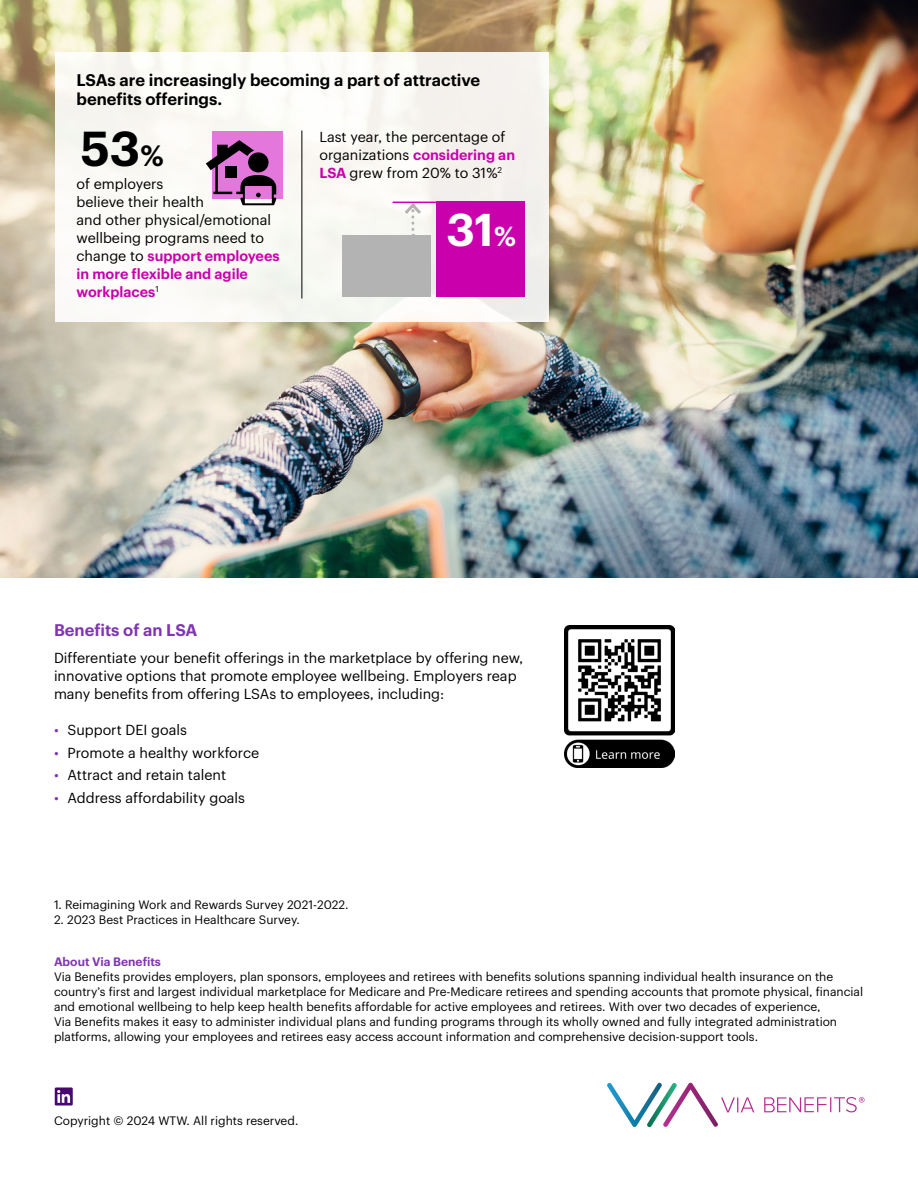
<style>
.page{position:relative;width:918px;height:1188px;background:#fff}
.page>*{position:absolute;margin:0;border:0;box-sizing:border-box;transform-origin:0 0}
.Body_9_5_12{font:600 48px "Graphik";color:#000}
.Body_9_5_12-2{font:600 45px "Graphik";color:#fff}
.Body_subhead_L1_11_12{font:600 16.5px/19.5px "Graphik";color:#000}
.Body_subhead_L1_11_12-2{font:600 16.5px "Graphik";color:#7f35b2}
.Body_9_5_12-3{font:14.25px/18px "Graphik";color:#000}
.Body_9_5_12-4{font:12px/15px "Graphik";color:#000}
.t1{font:600 12px "Graphik";color:#7f35b2}
.s1{font-size:28.8px}
.s2{font-weight:600;color:#c900ac}
.s3{font-size:27px}
.s4{color:#7f35b2}
</style>
<div class="page">
<img style="left:0;top:0;width:918px;height:578px">
<div style="left:55px;top:52px;width:494px;height:270px;background:#faf9f4"></div>
<hr style="left:302px;top:130px;width:1px;height:168px;background:#000">
<div style="left:342px;top:235px;width:88px;height:62px;background:#b3b3b3"></div>
<div style="left:436px;top:202px;width:89px;height:95px;background:#c900ac"></div>
<svg style="left:402px;top:201px;width:22px;height:34px"></svg>
<hr style="left:393px;top:202px;width:43px;height:1px;background:#c900ac">
<div style="left:212px;top:131px;width:71px;height:68px;background:#e377dc"></div>
<svg style="left:206px;top:140px;width:70px;height:65px"></svg>
<img style="left:564px;top:625px;width:110px;height:143px">
<svg style="left:55px;top:1088px;width:18px;height:18px"></svg>
<svg style="left:764px;top:1097px;width:101px;height:15px"></svg>
<svg style="left:607px;top:1083px;width:147px;height:44px"></svg>
<p class="Body_subhead_L1_11_12" style="left:76px;top:69px;width:405px">LSAs are increasingly becoming a part of attractive benefits offerings.</p>
<p class="Body_9_5_12" style="left:81px;top:112px;width:85px">53<span class="s1">%</span></p>
<p class="Body_9_5_12-3" style="left:76px;top:174px;width:205px">of employers<br>believe their health<br>and other physical/emotional wellbeing programs need to change to <span class="s2">support employees in more flexible and agile workplaces</span><sup>1</sup></p>
<p class="Body_9_5_12-3" style="left:320px;top:127px;width:197px">Last year, the percentage of organizations <span class="s2">considering an</span></p>
<p class="Body_9_5_12-3" style="left:320px;top:163px;width:184px"><span class="s2">LSA</span> grew from 20% to 31%<sup>2</sup></p>
<p class="Body_9_5_12-2" style="left:446px;top:195px;width:71px">31<span class="s3">%</span></p>
<p class="Body_subhead_L1_11_12-2" style="left:54px;top:617px;width:145px">Benefits of an LSA</p>
<p class="Body_9_5_12-3" style="left:54px;top:648px;width:471px">Differentiate your benefit offerings in the marketplace by offering new, innovative options that promote employee wellbeing. Employers reap many benefits from offering LSAs to employees, including:</p>
<p class="Body_9_5_12-3" style="left:54px;top:720px;width:135px"><span class="s4">•</span> Support DEI goals</p>
<p class="Body_9_5_12-3" style="left:54px;top:742px;width:207px"><span class="s4">•</span> Promote a healthy workforce</p>
<p class="Body_9_5_12-3" style="left:54px;top:765px;width:174px"><span class="s4">•</span> Attract and retain talent</p>
<p class="Body_9_5_12-3" style="left:54px;top:787px;width:193px"><span class="s4">•</span> Address affordability goals</p>
<p class="Body_9_5_12-4" style="left:54px;top:896px;width:296px">1. Reimagining Work and Rewards Survey 2021-2022.</p>
<p class="Body_9_5_12-4" style="left:54px;top:911px;width:247px">2. 2023 Best Practices in Healthcare Survey.</p>
<p class="t1" style="left:54px;top:952px;width:108px">About Via Benefits</p>
<p class="Body_9_5_12-4" style="left:54px;top:968px;width:811px">Via Benefits provides employers, plan sponsors, employees and retirees with benefits solutions spanning individual health insurance on the country’s first and largest individual marketplace for Medicare and Pre-Medicare retirees and spending accounts that promote physical, financial and emotional wellbeing to help keep health benefits affordable for active employees and retirees. With over two decades of experience,<br>Via Benefits makes it easy to administer individual plans and funding programs through its wholly owned and fully integrated administration platforms, allowing your employees and retirees easy access account information and comprehensive decision-support tools.</p>
<p class="Body_9_5_12-4" style="left:54px;top:1112px;width:246px">Copyright © 2024 WTW. All rights reserved.</p>
</div>
